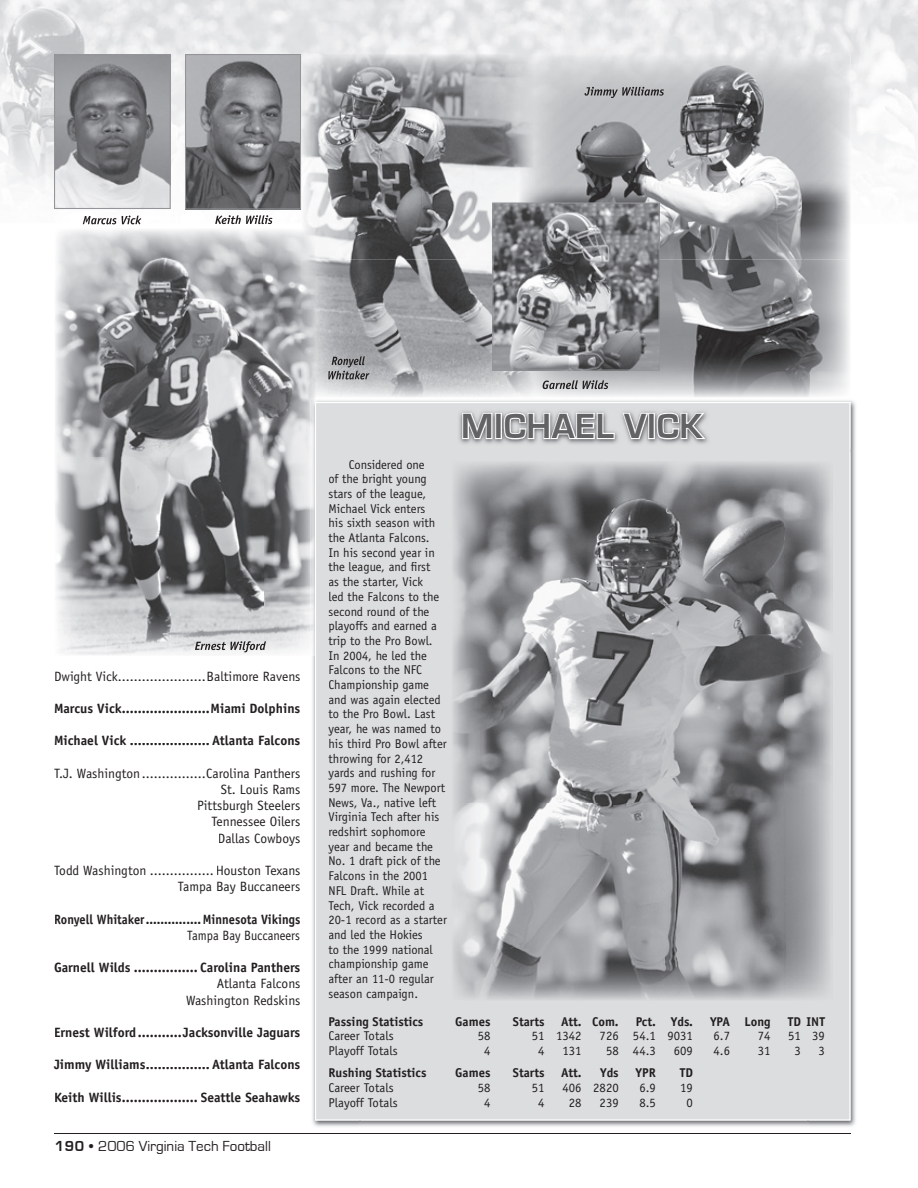
<style>
.page{position:relative;width:918px;height:1188px;background:#fff}
.page>*{position:absolute;margin:0;border:0;box-sizing:border-box;transform-origin:0 0}
.t1{font:700 36px "Eurostile";letter-spacing:.02em;color:#636366}
.t2{font:15px "Eurostile";color:#231f20}
.t3{font:700 13.5px "Officina Sans";color:#231f20}
.t4{font:13.5px/16.2px "Officina Sans";color:#231f20;text-align:right}
.t5{font:700 13.5px "Officina Sans";color:#231f20;scale:.92 1}
.t6{font:13.5px "Officina Sans";color:#231f20;scale:.92 1}
.t7{font:12.75px/14.7px "Officina Sans";color:#231f20}
.t8{font:700 12.75px "Officina Sans";color:#231f20}
.s1{font-weight:700}
</style>
<div class="page">
<hr style="left:54px;top:1134px;width:796px;height:1px;background:#231f20">
<img style="left:0;top:0;width:918px;height:225px">
<img style="left:301px;top:54px;width:549px;height:343px">
<img style="left:519px;top:54px;width:16px;height:343px">
<img style="left:55px;top:229px;width:261px;height:426px">
<img style="left:316px;top:400px;width:540px;height:50px">
<img style="left:808px;top:450px;width:48px;height:677px">
<img style="left:312px;top:656px;width:47px;height:471px">
<img style="left:310px;top:398px;width:6px;height:258px">
<div style="left:315px;top:402px;width:535px;height:718px;background:#dcdddf"></div>
<img style="left:451px;top:460px;width:382px;height:540px">
<div style="left:349px;top:459px;width:76px;height:10px;background:#dcdddf"></div>
<div style="left:329px;top:474px;width:98px;height:12px;background:#dcdddf"></div>
<div style="left:329px;top:489px;width:97px;height:12px;background:#dcdddf"></div>
<div style="left:329px;top:503px;width:96px;height:10px;background:#dcdddf"></div>
<div style="left:330px;top:518px;width:105px;height:10px;background:#dcdddf"></div>
<div style="left:329px;top:533px;width:100px;height:9px;background:#dcdddf"></div>
<div style="left:329px;top:548px;width:106px;height:11px;background:#dcdddf"></div>
<div style="left:329px;top:562px;width:102px;height:12px;background:#dcdddf"></div>
<div style="left:329px;top:577px;width:94px;height:11px;background:#dcdddf"></div>
<div style="left:329px;top:592px;width:110px;height:9px;background:#dcdddf"></div>
<div style="left:329px;top:606px;width:100px;height:10px;background:#dcdddf"></div>
<div style="left:329px;top:621px;width:108px;height:12px;background:#dcdddf"></div>
<div style="left:329px;top:636px;width:104px;height:12px;background:#dcdddf"></div>
<div style="left:329px;top:650px;width:98px;height:11px;background:#dcdddf"></div>
<div style="left:330px;top:665px;width:92px;height:10px;background:#dcdddf"></div>
<div style="left:329px;top:680px;width:100px;height:12px;background:#dcdddf"></div>
<div style="left:329px;top:695px;width:112px;height:11px;background:#dcdddf"></div>
<div style="left:329px;top:709px;width:106px;height:10px;background:#dcdddf"></div>
<div style="left:328px;top:724px;width:113px;height:12px;background:#dcdddf"></div>
<div style="left:330px;top:739px;width:117px;height:9px;background:#dcdddf"></div>
<div style="left:329px;top:753px;width:94px;height:12px;background:#dcdddf"></div>
<div style="left:328px;top:768px;width:107px;height:12px;background:#dcdddf"></div>
<div style="left:329px;top:783px;width:116px;height:12px;background:#dcdddf"></div>
<div style="left:330px;top:797px;width:106px;height:11px;background:#dcdddf"></div>
<div style="left:329px;top:812px;width:110px;height:12px;background:#dcdddf"></div>
<div style="left:329px;top:827px;width:97px;height:12px;background:#dcdddf"></div>
<div style="left:328px;top:842px;width:105px;height:11px;background:#dcdddf"></div>
<div style="left:330px;top:856px;width:111px;height:12px;background:#dcdddf"></div>
<div style="left:330px;top:871px;width:98px;height:9px;background:#dcdddf"></div>
<div style="left:330px;top:886px;width:94px;height:9px;background:#dcdddf"></div>
<div style="left:329px;top:900px;width:106px;height:11px;background:#dcdddf"></div>
<div style="left:329px;top:915px;width:118px;height:9px;background:#dcdddf"></div>
<div style="left:329px;top:930px;width:94px;height:9px;background:#dcdddf"></div>
<div style="left:329px;top:944px;width:104px;height:10px;background:#dcdddf"></div>
<div style="left:329px;top:959px;width:100px;height:12px;background:#dcdddf"></div>
<div style="left:329px;top:974px;width:105px;height:12px;background:#dcdddf"></div>
<div style="left:329px;top:989px;width:88px;height:11px;background:#dcdddf"></div>
<img style="left:457px;top:409px;width:254px;height:37px">
<svg style="left:461px;top:411px;width:33px;height:102px;background:#b8b9bc"></svg>
<div style="left:495px;top:413px;width:7px;height:26px;border:2px solid #fff"></div>
<svg style="left:502px;top:410px;width:206px;height:31px"></svg>
<div style="left:329px;top:1016px;width:496px;height:12px;background:#dcdddf"></div>
<div style="left:329px;top:1031px;width:495px;height:9px;background:#dcdddf"></div>
<div style="left:330px;top:1046px;width:494px;height:12px;background:#dcdddf"></div>
<div style="left:330px;top:1068px;width:362px;height:12px;background:#dcdddf"></div>
<div style="left:329px;top:1083px;width:363px;height:9px;background:#dcdddf"></div>
<div style="left:330px;top:1097px;width:362px;height:12px;background:#dcdddf"></div>
<svg style="left:492px;top:202px;width:168px;height:169px;background:#87888b"></svg>
<svg style="left:54px;top:54px;width:117px;height:155px;background:#97989b"></svg>
<svg style="left:185px;top:54px;width:116px;height:156px;background:#7e7f82"></svg>
<img style="left:195px;top:641px;width:71px;height:11px">
<img style="left:83px;top:216px;width:58px;height:8px">
<img style="left:332px;top:356px;width:33px;height:11px">
<img style="left:328px;top:371px;width:41px;height:9px">
<img style="left:543px;top:380px;width:65px;height:9px">
<img style="left:585px;top:87px;width:79px;height:11px">
<img style="left:215px;top:215px;width:57px;height:9px">
<p class="t4" style="left:54px;top:668px;width:248px">Dwight Vick ......................Baltimore Ravens</p>
<p class="t3" style="left:54px;top:700px;width:248px">Marcus Vick ......................Miami Dolphins</p>
<p class="t3" style="left:54px;top:732px;width:248px">Michael Vick .................... Atlanta Falcons</p>
<p class="t4" style="left:54px;top:765px;width:248px">T.J. Washington ................Carolina Panthers<br>St. Louis Rams<br>Pittsburgh Steelers<br>Tennessee Oilers<br>Dallas Cowboys</p>
<p class="t4" style="left:54px;top:862px;width:248px">Todd Washington ................Houston Texans<br>Tampa Bay Buccaneers</p>
<p class="t5" style="left:54px;top:911px;width:269px">Ronyell Whitaker ............... Minnesota Vikings</p>
<p class="t6" style="left:187px;top:927px;width:124px">Tampa Bay Buccaneers</p>
<p class="t3" style="left:54px;top:959px;width:248px">Garnell Wilds ................ Carolina Panthers</p>
<p class="t4" style="left:186px;top:976px;width:116px">Atlanta Falcons<br>Washington Redskins</p>
<p class="t3" style="left:54px;top:1024px;width:248px">Ernest Wilford ...........Jacksonville Jaguars</p>
<p class="t3" style="left:54px;top:1056px;width:248px">Jimmy Williams ................ Atlanta Falcons</p>
<p class="t3" style="left:54px;top:1089px;width:248px">Keith Willis ................... Seattle Seahawks</p>
<p class="t2" style="left:55px;top:1138px;width:218px"><span class="s1">190</span> • 2006 Virginia Tech Football</p>
<p class="t7" style="left:328px;top:457px;width:120px;text-indent:20px">Considered one<br>of the bright young stars of the league,<br>Michael Vick enters<br>his sixth season with the Atlanta Falcons.<br>In his second year in the league, and first<br>as the starter, Vick<br>led the Falcons to the second round of the playoffs and earned a trip to the Pro Bowl.<br>In 2004, he led the<br>Falcons to the NFC<br>Championship game and was again elected to the Pro Bowl. Last year, he was named to his third Pro Bowl after throwing for 2,412 yards and rushing for<br>597 more. The Newport<br>News, Va., native left<br>Virginia Tech after his redshirt soph o more year and became the<br>No. 1 draft pick of the<br>Falcons in the 2001<br>NFL Draft. While at<br>Tech, Vick recorded a<br>20-1 record as a starter and led the Hokies<br>to the 1999 national cham pi on ship game after an 11-0 regular season cam paign.</p>
<h1 class="t1" style="left:461px;top:407px;width:243px">MICHAEL VICK</h1>
<p class="t8" style="left:328px;top:1013px;width:96px">Passing Statistics</p>
<p class="t8" style="left:455px;top:1013px;width:37px">Games</p>
<p class="t8" style="left:513px;top:1013px;width:33px">Starts</p>
<p class="t8" style="left:561px;top:1013px;width:59px">Att. Com.</p>
<p class="t8" style="left:636px;top:1013px;width:59px">Pct. Yds.</p>
<p class="t8" style="left:710px;top:1013px;width:62px">YPA Long</p>
<p class="t8" style="left:788px;top:1013px;width:39px">TD INT</p>
<p class="t7" style="left:328px;top:1029px;width:67px">Career Totals</p>
<p class="t7" style="left:478px;top:1029px;width:14px">58</p>
<p class="t7" style="left:532px;top:1029px;width:51px">51 1342</p>
<p class="t7" style="left:600px;top:1029px;width:95px">726 54.1 9031</p>
<p class="t7" style="left:714px;top:1029px;width:18px">6.7</p>
<p class="t7" style="left:758px;top:1029px;width:14px">74</p>
<p class="t7" style="left:788px;top:1029px;width:38px">51 39</p>
<p class="t7" style="left:328px;top:1043px;width:71px">Playoff Totals</p>
<p class="t7" style="left:484px;top:1043px;width:8px">4</p>
<p class="t7" style="left:538px;top:1043px;width:8px">4</p>
<p class="t7" style="left:562px;top:1043px;width:21px">131</p>
<p class="t7" style="left:606px;top:1043px;width:51px">58 44.3</p>
<p class="t7" style="left:674px;top:1043px;width:21px">609</p>
<p class="t7" style="left:714px;top:1043px;width:18px">4.6</p>
<p class="t7" style="left:758px;top:1043px;width:14px">31</p>
<p class="t7" style="left:795px;top:1043px;width:8px">3</p>
<p class="t7" style="left:819px;top:1043px;width:8px">3</p>
<p class="t8" style="left:328px;top:1065px;width:99px">Rushing Statistics</p>
<p class="t8" style="left:455px;top:1065px;width:37px">Games</p>
<p class="t8" style="left:513px;top:1065px;width:33px">Starts</p>
<p class="t8" style="left:561px;top:1065px;width:22px">Att.</p>
<p class="t8" style="left:600px;top:1065px;width:20px">Yds</p>
<p class="t8" style="left:636px;top:1065px;width:22px">YPR</p>
<p class="t8" style="left:680px;top:1065px;width:15px">TD</p>
<p class="t7" style="left:328px;top:1080px;width:67px">Career Totals</p>
<p class="t7" style="left:478px;top:1080px;width:14px">58</p>
<p class="t7" style="left:532px;top:1080px;width:14px">51</p>
<p class="t7" style="left:562px;top:1080px;width:58px">406 2820</p>
<p class="t7" style="left:639px;top:1080px;width:18px">6.9</p>
<p class="t7" style="left:680px;top:1080px;width:14px">19</p>
<p class="t7" style="left:328px;top:1095px;width:71px">Playoff Totals</p>
<p class="t7" style="left:484px;top:1095px;width:8px">4</p>
<p class="t7" style="left:538px;top:1095px;width:8px">4</p>
<p class="t7" style="left:569px;top:1095px;width:14px">28</p>
<p class="t7" style="left:600px;top:1095px;width:21px">239</p>
<p class="t7" style="left:639px;top:1095px;width:18px">8.5</p>
<p class="t7" style="left:687px;top:1095px;width:8px">0</p>
</div>
